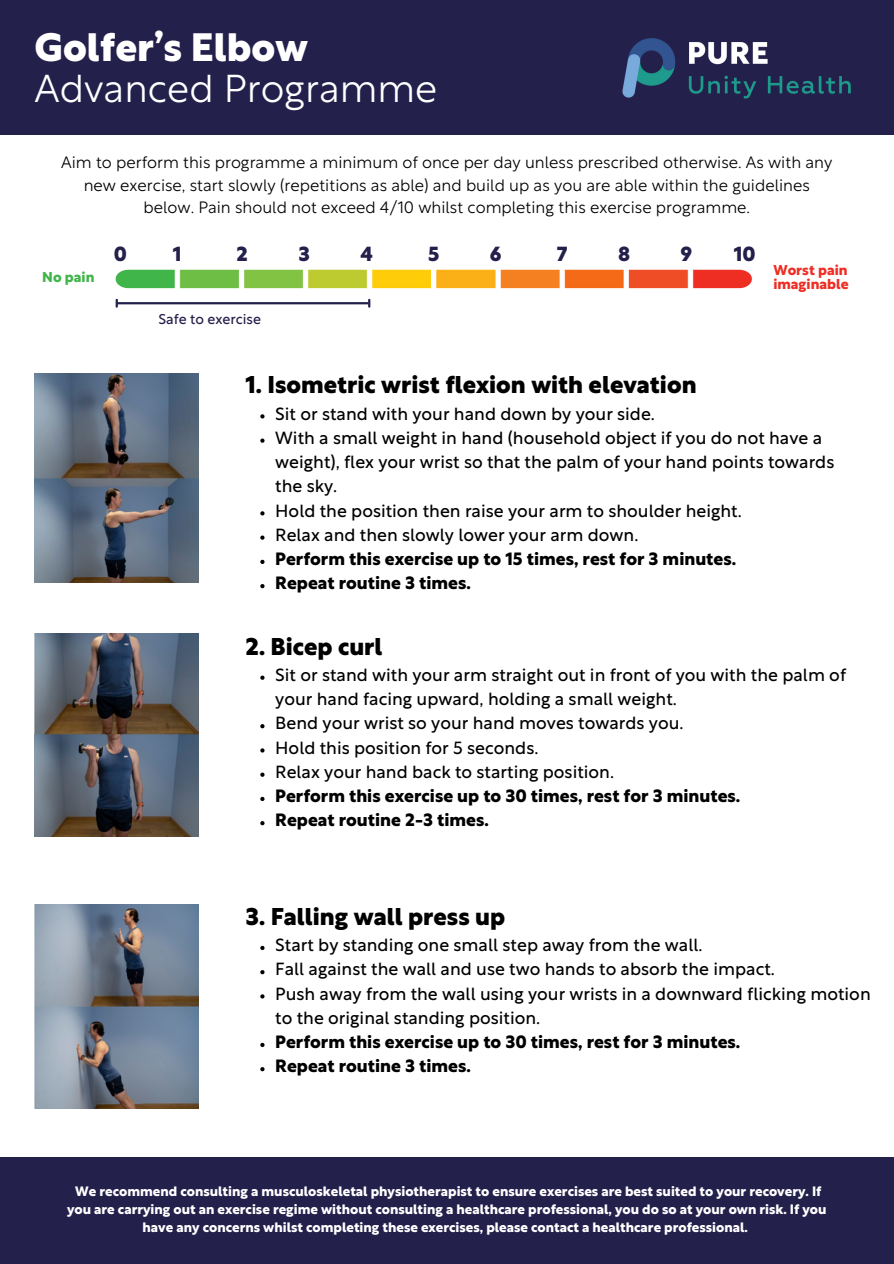
<style>
.page{position:relative;width:894px;height:1264px;background:#fff}
.page>*{position:absolute;margin:0;border:0;box-sizing:border-box;transform-origin:0 0}
.t1{font:300 38.7px/40.7px "Rustica";color:#fff}
.t2{font:800 23.7px "Rustica";color:#000}
.t3{font:800 19.95px "Rustica";color:#24204c}
.t4{font:17.4px/24.3px "Rustica";color:#000}
.t5{font:700 17.4px "Rustica";color:#000}
.t6{font:300 16.35px/22.5px "Rustica";color:#000;text-align:center}
.t7{font:700 14.1px/14.7px "Rustica";color:#ee2e24}
.t8{font:14.1px "Rustica";color:#24204c}
.t9{font:700 14.1px "Rustica";color:#40b549}
.t10{font:700 13.35px/17.9px "Rustica";color:#fff;text-align:center}
.s1{font-weight:800}
</style>
<div class="page">
<div style="left:0;top:0;width:893px;height:134px;background:#24204c"></div>
<img style="left:35px;top:373px;width:164px;height:209px">
<img style="left:35px;top:633px;width:164px;height:203px">
<img style="left:35px;top:905px;width:164px;height:203px">
<img style="left:622px;top:38px;width:229px;height:61px">
<svg style="left:260px;top:414px;width:4px;height:4px"></svg>
<svg style="left:260px;top:438px;width:4px;height:5px"></svg>
<svg style="left:260px;top:511px;width:4px;height:4px"></svg>
<svg style="left:260px;top:535px;width:4px;height:4px"></svg>
<svg style="left:260px;top:560px;width:4px;height:4px"></svg>
<svg style="left:260px;top:584px;width:4px;height:4px"></svg>
<svg style="left:260px;top:675px;width:4px;height:4px"></svg>
<svg style="left:260px;top:724px;width:4px;height:4px"></svg>
<svg style="left:260px;top:748px;width:4px;height:4px"></svg>
<svg style="left:260px;top:772px;width:4px;height:4px"></svg>
<svg style="left:260px;top:796px;width:4px;height:5px"></svg>
<svg style="left:260px;top:821px;width:4px;height:4px"></svg>
<svg style="left:260px;top:945px;width:4px;height:5px"></svg>
<svg style="left:260px;top:970px;width:4px;height:4px"></svg>
<svg style="left:260px;top:994px;width:4px;height:4px"></svg>
<svg style="left:260px;top:1042px;width:4px;height:5px"></svg>
<svg style="left:260px;top:1067px;width:4px;height:4px"></svg>
<div style="left:0;top:1157px;width:893px;height:106px;background:#24204c"></div>
<img style="left:115px;top:269px;width:637px;height:19px">
<hr style="left:117px;top:302px;width:251px;height:2px;background:#24204c">
<svg style="left:368px;top:300px;width:2px;height:6px"></svg>
<p class="t1" style="left:35px;top:31px;width:404px"><span class="s1">Golfer’s Elbow<br></span>Advanced Programme</p>
<p class="t6" style="left:61px;top:153px;width:772px">Aim to perform this programme a minimum of once per day unless prescribed otherwise. As with any new exercise, start slowly (repetitions as able) and build up as you are able within the guidelines below. Pain should not exceed 4/10 whilst completing this exercise programme.</p>
<p class="t3" style="left:114px;top:247px;width:15px">0</p>
<p class="t3" style="left:173px;top:247px;width:10px">1</p>
<p class="t3" style="left:236px;top:247px;width:13px">2</p>
<p class="t3" style="left:298px;top:247px;width:13px">3</p>
<p class="t3" style="left:360px;top:247px;width:14px">4</p>
<p class="t3" style="left:428px;top:247px;width:13px">5</p>
<p class="t3" style="left:489px;top:247px;width:13px">6</p>
<p class="t3" style="left:556px;top:247px;width:12px">7</p>
<p class="t3" style="left:617px;top:247px;width:14px">8</p>
<p class="t3" style="left:680px;top:247px;width:13px">9</p>
<p class="t3" style="left:733px;top:247px;width:23px">10</p>
<p class="t9" style="left:42px;top:272px;width:54px">No pain</p>
<p class="t7" style="left:773px;top:263px;width:77px">Worst pain imaginable</p>
<h5 class="t8" style="left:158px;top:314px;width:104px">Safe to exercise</h5>
<h5 class="t2" style="left:245px;top:376px;width:452px">1. Isometric wrist flexion with elevation</h5>
<p class="t4" style="left:275px;top:403px;width:381px">Sit or stand with your hand down by your side.</p>
<h5 class="t4" style="left:275px;top:427px;width:560px">With a small weight in hand (household object if you do not have a weight), flex your wrist so that the palm of your hand points towards the sky.</h5>
<p class="t4" style="left:275px;top:500px;width:468px">Hold the position then raise your arm to shoulder height.</p>
<p class="t4" style="left:275px;top:524px;width:364px">Relax and then slowly lower your arm down.</p>
<h2 class="t5" style="left:275px;top:552px;width:462px">Perform this exercise up to 15 times, rest for 3 minutes.</h2>
<p class="t5" style="left:275px;top:577px;width:197px">Repeat routine 3 times.</p>
<p class="t2" style="left:245px;top:637px;width:138px">2. Bicep curl</p>
<p class="t4" style="left:275px;top:664px;width:572px">Sit or stand with your arm straight out in front of you with the palm of your hand facing upward, holding a small weight.</p>
<p class="t4" style="left:275px;top:712px;width:409px">Bend your wrist so your hand moves towards you.</p>
<p class="t4" style="left:275px;top:737px;width:264px">Hold this position for 5 seconds.</p>
<p class="t4" style="left:275px;top:761px;width:340px">Relax your hand back to starting position.</p>
<h2 class="t5" style="left:275px;top:789px;width:466px">Perform this exercise up to 30 times, rest for 3 minutes.</h2>
<p class="t5" style="left:275px;top:814px;width:215px">Repeat routine 2-3 times.</p>
<p class="t2" style="left:245px;top:907px;width:261px">3. Falling wall press up</p>
<p class="t4" style="left:275px;top:934px;width:428px">Start by standing one small step away from the wall.</p>
<p class="t4" style="left:275px;top:958px;width:501px">Fall against the wall and use two hands to absorb the impact.</p>
<p class="t4" style="left:275px;top:983px;width:597px">Push away from the wall using your wrists in a downward flicking motion to the original standing position.</p>
<p class="t5" style="left:275px;top:1035px;width:466px">Perform this exercise up to 30 times, rest for 3 minutes.</p>
<p class="t5" style="left:275px;top:1059px;width:197px">Repeat routine 3 times.</p>
<h2 class="t10" style="left:67px;top:1184px;width:760px">We recommend consulting a musculoskeletal physiotherapist to ensure exercises are best suited to your recovery. If you are carrying out an exercise regime without consulting a healthcare professional, you do so at your own risk. If you have any concerns whilst completing these exercises, please contact a healthcare professional.</h2>
</div>
